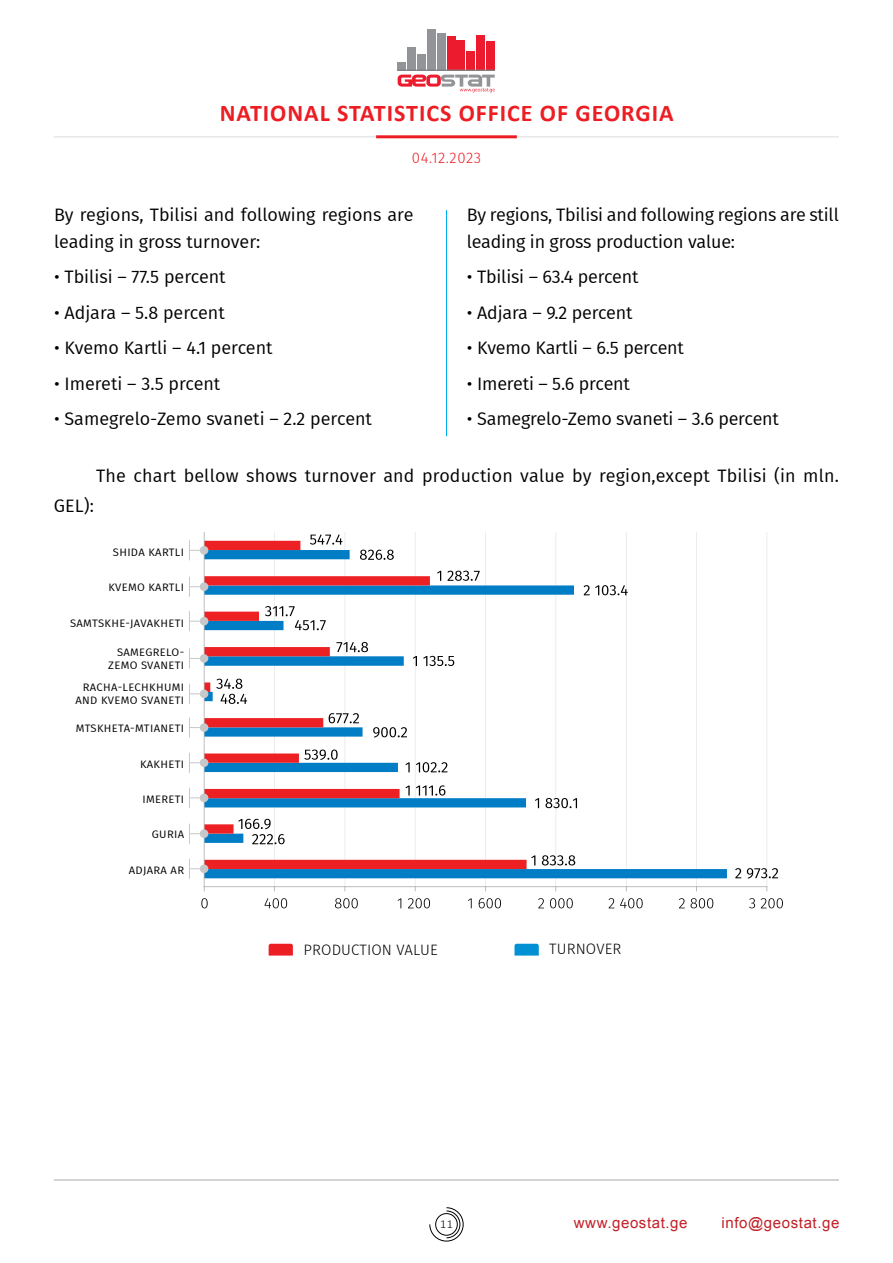
<style>
.page{position:relative;width:893px;height:1263px;background:#fff}
.page>*{position:absolute;margin:0;border:0;box-sizing:border-box;transform-origin:0 0}
.t1{font:700 24px "Calibri";letter-spacing:.04em;color:#ed1d24}
.t2{font:18px/27px "Fira GO";letter-spacing:-.005em;color:#000}
.t3{font:15px "BPG Ingiri Arial";letter-spacing:.04em;color:#c12026}
.t4{font:300 15px "Fira GO";letter-spacing:.01em;color:#000}
.t5{font:300 15px "Fira GO";letter-spacing:.04em;color:#ed1d24}
.t6{font:300 12px "Calibri";color:#000}
.t7{font:10.8px/12.9px "Fira GO";letter-spacing:.03em;color:#000;text-align:right;scale:1.04 1}
</style>
<div class="page">
<svg style="left:429px;top:1207px;width:35px;height:34px"></svg>
<hr style="left:54px;top:1179px;width:785px;height:1px;background:#a7a9ac">
<hr style="left:54px;top:136px;width:785px;height:2px;background:#e6e7e8">
<hr style="left:376px;top:135px;width:141px;height:3px;background:#ed1d24">
<div style="left:398px;top:62px;width:8px;height:9px;background:#929497"></div>
<div style="left:407px;top:47px;width:9px;height:24px;background:#929497"></div>
<div style="left:417px;top:54px;width:9px;height:17px;background:#929497"></div>
<div style="left:427px;top:29px;width:9px;height:42px;background:#929497"></div>
<div style="left:437px;top:33px;width:9px;height:38px;background:#929497"></div>
<div style="left:447px;top:36px;width:8px;height:35px;background:#ec1b2e"></div>
<div style="left:457px;top:40px;width:8px;height:31px;background:#ec1b2e"></div>
<div style="left:466px;top:51px;width:9px;height:20px;background:#ec1b2e"></div>
<div style="left:476px;top:35px;width:9px;height:36px;background:#ec1b2e"></div>
<div style="left:486px;top:41px;width:9px;height:30px;background:#ec1b2e"></div>
<hr style="left:398px;top:70px;width:97px;height:1px;background:#808184">
<svg style="left:398px;top:75px;width:97px;height:17px"></svg>
<hr style="left:766px;top:532px;width:1px;height:355px;background:#e5e6e7">
<hr style="left:696px;top:532px;width:1px;height:355px;background:#e5e6e7">
<hr style="left:626px;top:532px;width:1px;height:355px;background:#e5e6e7">
<hr style="left:555px;top:532px;width:1px;height:355px;background:#e5e6e7">
<hr style="left:485px;top:532px;width:1px;height:355px;background:#e5e6e7">
<hr style="left:415px;top:532px;width:1px;height:355px;background:#e5e6e7">
<hr style="left:345px;top:532px;width:1px;height:355px;background:#e5e6e7">
<hr style="left:274px;top:532px;width:1px;height:355px;background:#e5e6e7">
<svg style="left:205px;top:550px;width:522px;height:328px"></svg>
<svg style="left:205px;top:541px;width:322px;height:328px"></svg>
<hr style="left:204px;top:886px;width:563px;height:1px;background:#a8a8ac">
<hr style="left:204px;top:532px;width:1px;height:355px;background:#a8a8ac">
<svg style="left:735px;top:868px;width:6px;height:10px"></svg>
<svg style="left:747px;top:868px;width:31px;height:11px"></svg>
<svg style="left:535px;top:798px;width:4px;height:10px"></svg>
<svg style="left:545px;top:798px;width:32px;height:10px"></svg>
<svg style="left:405px;top:762px;width:5px;height:10px"></svg>
<svg style="left:416px;top:762px;width:32px;height:10px"></svg>
<svg style="left:373px;top:727px;width:34px;height:11px"></svg>
<svg style="left:413px;top:656px;width:4px;height:10px"></svg>
<svg style="left:423px;top:656px;width:31px;height:10px"></svg>
<svg style="left:584px;top:585px;width:44px;height:10px"></svg>
<svg style="left:360px;top:550px;width:34px;height:10px"></svg>
<svg style="left:531px;top:855px;width:4px;height:10px"></svg>
<svg style="left:542px;top:855px;width:33px;height:10px"></svg>
<svg style="left:238px;top:819px;width:47px;height:25px"></svg>
<svg style="left:405px;top:785px;width:5px;height:10px"></svg>
<svg style="left:416px;top:785px;width:29px;height:10px"></svg>
<svg style="left:304px;top:749px;width:34px;height:11px"></svg>
<svg style="left:329px;top:713px;width:30px;height:10px"></svg>
<svg style="left:216px;top:679px;width:31px;height:25px"></svg>
<svg style="left:336px;top:642px;width:32px;height:10px"></svg>
<svg style="left:265px;top:606px;width:61px;height:24px"></svg>
<svg style="left:437px;top:571px;width:4px;height:10px"></svg>
<svg style="left:447px;top:571px;width:33px;height:10px"></svg>
<svg style="left:310px;top:534px;width:32px;height:11px"></svg>
<svg style="left:201px;top:898px;width:7px;height:10px"></svg>
<svg style="left:265px;top:898px;width:22px;height:10px"></svg>
<svg style="left:335px;top:898px;width:23px;height:10px"></svg>
<svg style="left:398px;top:898px;width:3px;height:10px"></svg>
<svg style="left:408px;top:898px;width:22px;height:10px"></svg>
<svg style="left:468px;top:898px;width:4px;height:10px"></svg>
<svg style="left:479px;top:898px;width:22px;height:10px"></svg>
<svg style="left:538px;top:898px;width:6px;height:10px"></svg>
<svg style="left:550px;top:898px;width:23px;height:10px"></svg>
<svg style="left:608px;top:898px;width:6px;height:10px"></svg>
<svg style="left:620px;top:898px;width:23px;height:10px"></svg>
<svg style="left:679px;top:898px;width:34px;height:10px"></svg>
<svg style="left:749px;top:898px;width:6px;height:10px"></svg>
<svg style="left:761px;top:898px;width:22px;height:10px"></svg>
<hr style="left:446px;top:210px;width:1px;height:226px;background:#00aeef">
<div style="left:200px;top:546px;width:8px;height:9px;background:#c7c8ca;border-radius:50%"></div>
<svg style="left:189px;top:540px;width:15px;height:20px"></svg>
<div style="left:200px;top:582px;width:8px;height:9px;background:#c7c8ca;border-radius:50%"></div>
<svg style="left:189px;top:577px;width:15px;height:19px"></svg>
<div style="left:200px;top:617px;width:8px;height:8px;background:#c7c8ca;border-radius:50%"></div>
<svg style="left:189px;top:611px;width:15px;height:20px"></svg>
<div style="left:200px;top:654px;width:8px;height:9px;background:#c7c8ca;border-radius:50%"></div>
<svg style="left:189px;top:649px;width:15px;height:19px"></svg>
<div style="left:200px;top:689px;width:8px;height:9px;background:#c7c8ca;border-radius:50%"></div>
<svg style="left:189px;top:684px;width:15px;height:19px"></svg>
<div style="left:200px;top:723px;width:8px;height:9px;background:#c7c8ca;border-radius:50%"></div>
<svg style="left:189px;top:718px;width:15px;height:19px"></svg>
<div style="left:200px;top:758px;width:8px;height:9px;background:#c7c8ca;border-radius:50%"></div>
<svg style="left:189px;top:753px;width:15px;height:19px"></svg>
<div style="left:200px;top:793px;width:8px;height:9px;background:#c7c8ca;border-radius:50%"></div>
<svg style="left:189px;top:788px;width:15px;height:20px"></svg>
<div style="left:200px;top:829px;width:8px;height:9px;background:#c7c8ca;border-radius:50%"></div>
<svg style="left:189px;top:824px;width:15px;height:19px"></svg>
<div style="left:200px;top:864px;width:8px;height:9px;background:#c7c8ca;border-radius:50%"></div>
<svg style="left:189px;top:859px;width:15px;height:19px"></svg>
<svg style="left:514px;top:944px;width:25px;height:11px"></svg>
<svg style="left:269px;top:944px;width:24px;height:11px"></svg>
<h1 class="t1" style="left:220px;top:96px;width:455px">NATIONAL STATISTICS OFFICE OF GEORGIA</h1>
<p class="t5" style="left:412px;top:149px;width:71px">04.12.2023</p>
<p class="t2" style="left:467px;top:201px;width:374px">By regions, Tbilisi and following regions are still leading in gross production value:</p>
<p class="t2" style="left:467px;top:264px;width:173px">• Tbilisi – 63.4 percent</p>
<p class="t2" style="left:467px;top:299px;width:167px">• Adjara – 9.2 percent</p>
<p class="t2" style="left:467px;top:335px;width:219px">• Kvemo Kartli – 6.5 percent</p>
<p class="t2" style="left:467px;top:370px;width:165px">• Imereti – 5.6 prcent</p>
<p class="t2" style="left:467px;top:406px;width:314px">• Samegrelo-Zemo svaneti – 3.6 percent</p>
<p class="t2" style="left:96px;top:462px;width:744px">The chart bellow shows turnover and production value by region,except Tbilisi (in mln.</p>
<p class="t2" style="left:54px;top:201px;width:361px">By regions, Tbilisi and following regions are leading in gross turnover:</p>
<p class="t2" style="left:54px;top:264px;width:173px">• Tbilisi – 77.5 percent</p>
<p class="t2" style="left:54px;top:299px;width:172px">• Adjara – 5.8 percent</p>
<p class="t2" style="left:54px;top:335px;width:220px">• Kvemo Kartli – 4.1 percent</p>
<p class="t2" style="left:54px;top:370px;width:168px">• Imereti – 3.5 prcent</p>
<p class="t2" style="left:54px;top:406px;width:319px">• Samegrelo-Zemo svaneti – 2.2 percent</p>
<p class="t2" style="left:54px;top:492px;width:42px">GEL):</p>
<p class="t7" style="left:113px;top:546px;width:70px">SHIDA KARTLI</p>
<p class="t7" style="left:108px;top:580px;width:74px">KVEMO KARTLI</p>
<p class="t7" style="left:70px;top:617px;width:111px">SAMTSKHE-JAVAKHETI</p>
<p class="t7" style="left:108px;top:645px;width:75px">SAMEGRELO-<br>ZEMO SVANETI</p>
<p class="t7" style="left:75px;top:681px;width:106px">RACHA-LECHKHUMI<br>AND KVEMO SVANETI</p>
<p class="t7" style="left:76px;top:722px;width:106px">MTSKHETA-MTIANETI</p>
<p class="t7" style="left:140px;top:758px;width:44px">KAKHETI</p>
<p class="t7" style="left:142px;top:793px;width:42px">IMERETI</p>
<p class="t7" style="left:152px;top:828px;width:33px">GURIA</p>
<p class="t7" style="left:129px;top:863px;width:55px">ADJARA AR</p>
<p class="t4" style="left:303px;top:941px;width:136px">PRODUCTION VALUE</p>
<p class="t4" style="left:549px;top:940px;width:74px">TURNOVER</p>
<p class="t6" style="left:440px;top:1217px;width:14px">11</p>
<p class="t3" style="left:574px;top:1213px;width:115px">www.geostat.ge</p>
<p class="t3" style="left:722px;top:1213px;width:119px">info@geostat.ge</p>
</div>
